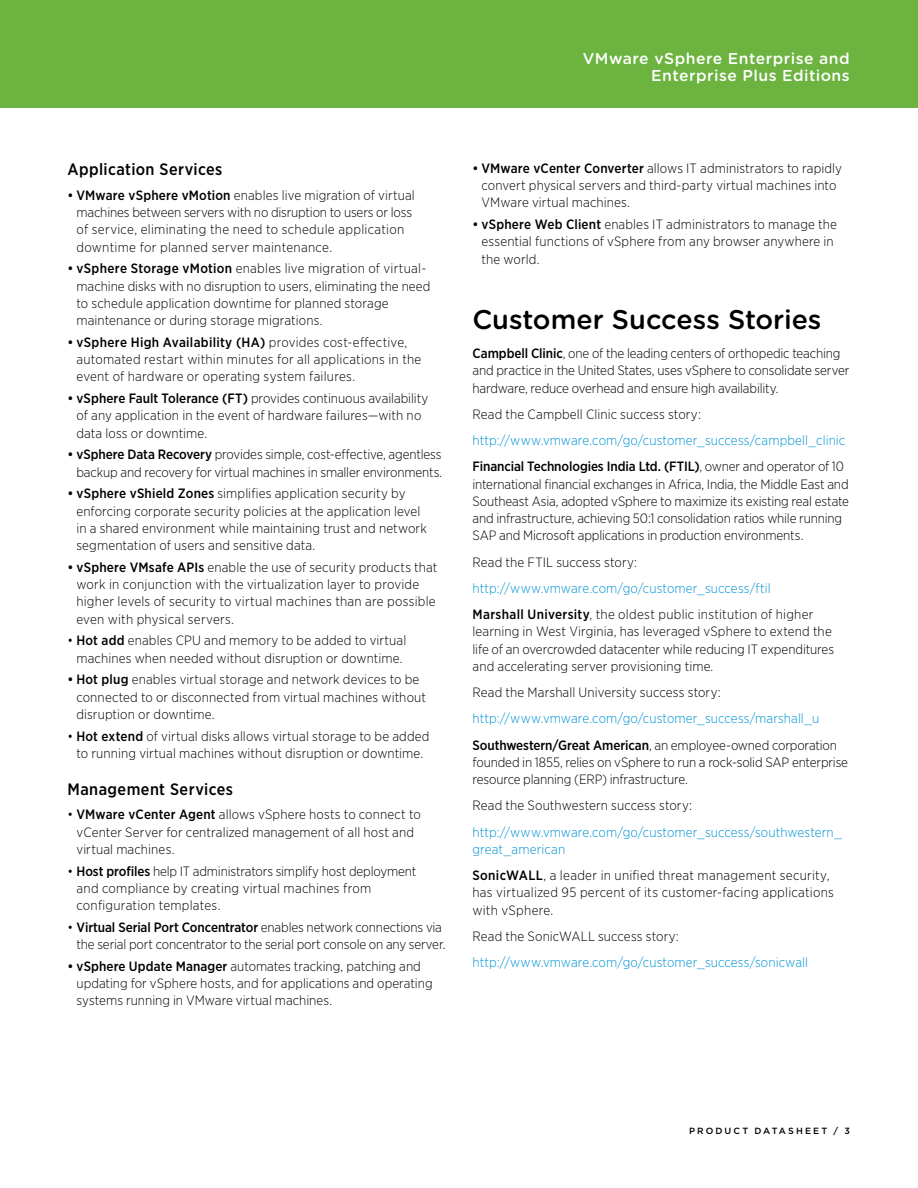
<style>
.page{position:relative;width:918px;height:1188px;background:#fff}
.page>*{position:absolute;margin:0;border:0;box-sizing:border-box;transform-origin:0 0}
.t1{font:500 27px "Gotham Rounded";color:#000}
.t2{font:500 16.5px "Gotham Narrow";letter-spacing:.025em;color:#000}
.t3{font:500 15.75px/17.2px "Gotham Rounded";letter-spacing:.03em;color:#fff;text-align:right}
.t4{font:300 13.5px/17.2px "Gotham Narrow";letter-spacing:.005em;color:#000}
.t5{font:300 13.5px/26.2px "Gotham Narrow";letter-spacing:.01em;color:#0194d3}
.t6{font:500 9px "Gotham";letter-spacing:.235em;color:#000}
.s1{font-weight:500}
.s2{font-weight:500;color:#000}
.s3{color:#000}
</style>
<div class="page">
<div style="left:0;top:0;width:918px;height:108px;background:#6cb33f"></div>
<p class="t3" style="left:583px;top:49px;width:268px">VMware vSphere Enterprise and<br>Enterprise Plus Editions</p>
<p class="t2" style="left:68px;top:159px;width:156px">Application Services</p>
<p class="t4" style="left:77px;top:186px;width:340px;text-indent:-9px"><span class="s1">• VMware vSphere vMotion</span> enables live migration of virtual machines between servers with no disruption to users or loss of service, eliminating the need to schedule application downtime for planned server maintenance.</p>
<p class="t4" style="left:76px;top:260px;width:355px;text-indent:-9px"><span class="s1">• vSphere Storage vMotion</span> enables live migration of virtual&shy;machine disks with no disruption to users, eliminating the need to schedule application downtime for planned storage maintenance or during storage migrations.</p>
<p class="t4" style="left:76px;top:333px;width:346px;text-indent:-9px"><span class="s1">• vSphere High Availability (HA)</span> provides cost-effective, automated restart within minutes for all applications in the event of hardware or operating system failures.</p>
<p class="t4" style="left:76px;top:390px;width:353px;text-indent:-9px"><span class="s1">• vSphere Fault Tolerance (FT)</span> provides continuous availability of any application in the event of hardware failures—with no data loss or downtime.</p>
<p class="t4" style="left:67px;top:446px;width:376px;text-align:right"><span class="s1">• vSphere Data Recovery</span> provides simple, cost-effective, agentless backup and recovery for virtual machines in smaller environments.</p>
<p class="t4" style="left:76px;top:485px;width:352px;text-indent:-9px"><span class="s1">• vSphere vShield Zones</span> simplifies application security by enforcing corporate security policies at the application level in a shared environment while maintaining trust and network segmentation of users and sensitive data.</p>
<p class="t4" style="left:76px;top:558px;width:363px;text-indent:-9px"><span class="s1">• vSphere VMsafe APIs</span> enable the use of security products that work in conjunction with the virtualization layer to provide higher levels of security to virtual machines than are possible even with physical servers.</p>
<p class="t4" style="left:67px;top:632px;width:340px;text-align:center">• <span class="s1">Hot add</span> enables CPU and memory to be added to virtual machines when needed without disruption or downtime.</p>
<p class="t4" style="left:76px;top:671px;width:351px;text-indent:-9px"><span class="s1">• Hot plug</span> enables virtual storage and network devices to be connected to or disconnected from virtual machines without disruption or downtime.</p>
<p class="t4" style="left:67px;top:727px;width:363px;text-align:center">• <span class="s1">Hot extend</span> of virtual disks allows virtual storage to be added to running virtual machines without disruption or downtime.</p>
<p class="t2" style="left:68px;top:778px;width:167px">Management Services</p>
<p class="t4" style="left:77px;top:806px;width:346px;text-indent:-9px">• <span class="s1">VMware vCenter Agent</span> allows vSphere hosts to connect to vCenter Server for centralized management of all host and virtual machines.</p>
<p class="t4" style="left:77px;top:862px;width:341px;text-indent:-9px">• <span class="s1">Host profiles</span> help IT administrators simplify host deployment and compliance by creating virtual machines from configuration templates.</p>
<p class="t4" style="left:68px;top:918px;width:380px;text-align:right">• <span class="s1">Virtual Serial Port Concentrator</span> enables network connections via the serial port concentrator to the serial port console on any server.</p>
<p class="t4" style="left:77px;top:957px;width:358px;text-indent:-9px"><span class="s1">• vSphere Update Manager</span> automates tracking, patching and updating for vSphere hosts, and for applications and operating systems running in VMware virtual machines.</p>
<p class="t4" style="left:482px;top:159px;width:362px;text-indent:-9px"><span class="s1">• VMware vCenter Converter</span> allows IT administrators to rapidly convert physical servers and third-party virtual machines into<br>VMware virtual machines.</p>
<p class="t4" style="left:482px;top:215px;width:357px;text-indent:-9px"><span class="s1">• vSphere Web Client</span> enables IT administrators to manage the essential functions of vSphere from any browser anywhere in the world.</p>
<h1 class="t1" style="left:472px;top:300px;width:351px">Customer Success Stories</h1>
<p class="t4" style="left:472px;top:344px;width:378px"><span class="s1">Campbell Clinic</span>, one of the leading centers of orthopedic teaching and practice in the United States, uses vSphere to consolidate server hardware, reduce overhead and ensure high availability.</p>
<p class="t4" style="left:472px;top:405px;width:230px">Read the Campbell Clinic success story:</p>
<p class="t5" style="left:472px;top:427px;width:374px">http://www.vmware.com/go/customer_success/campbell_clinic<br><span class="s2">Financial Technologies India Ltd. (FTIL)</span><span class="s3">, owner and operator of 10</span></p>
<p class="t4" style="left:472px;top:475px;width:378px">international financial exchanges in Africa, India, the Middle East and Southeast Asia, adopted vSphere to maximize its existing real estate and infrastructure, achieving 50:1 consolidation ratios while running SAP and Microsoft applications in production environments.</p>
<p class="t4" style="left:472px;top:553px;width:166px">Read the FTIL success story:</p>
<p class="t5" style="left:472px;top:575px;width:343px">http://www.vmware.com/go/customer_success/ftil<br><span class="s2">Marshall University</span><span class="s3">, the oldest public institution of higher</span></p>
<p class="t4" style="left:472px;top:623px;width:363px">learning in West Virginia, has leveraged vSphere to extend the life of an overcrowded datacenter while reducing IT expenditures and accelerating server provisioning time.</p>
<p class="t4" style="left:472px;top:683px;width:250px">Read the Marshall University success story:</p>
<p class="t5" style="left:472px;top:705px;width:366px">http://www.vmware.com/go/customer_success/marshall_u<br><span class="s2">Southwestern/Great American</span><span class="s3">, an employee-owned corporation</span></p>
<p class="t4" style="left:472px;top:753px;width:377px">founded in 1855, relies on vSphere to run a rock-solid SAP enterprise resource planning (ERP) infrastructure.</p>
<p class="t4" style="left:472px;top:797px;width:221px">Read the Southwestern success story:</p>
<p class="t5" style="left:472px;top:823px;width:371px;line-height:17.2px">http://www.vmware.com/go/customer_success/southwestern_ great_american</p>
<p class="t4" style="left:472px;top:866px;width:363px"><span class="s1">SonicWALL</span>, a leader in unified threat management security, has virtualized 95 percent of its customer-facing applications with vSphere.</p>
<p class="t4" style="left:472px;top:927px;width:208px">Read the SonicWALL success story:</p>
<p class="t5" style="left:472px;top:949px;width:337px">http://www.vmware.com/go/customer_success/sonicwall</p>
<p class="t6" style="left:689px;top:1125px;width:162px">PRODUCT DATASHEET / 3</p>
</div>
